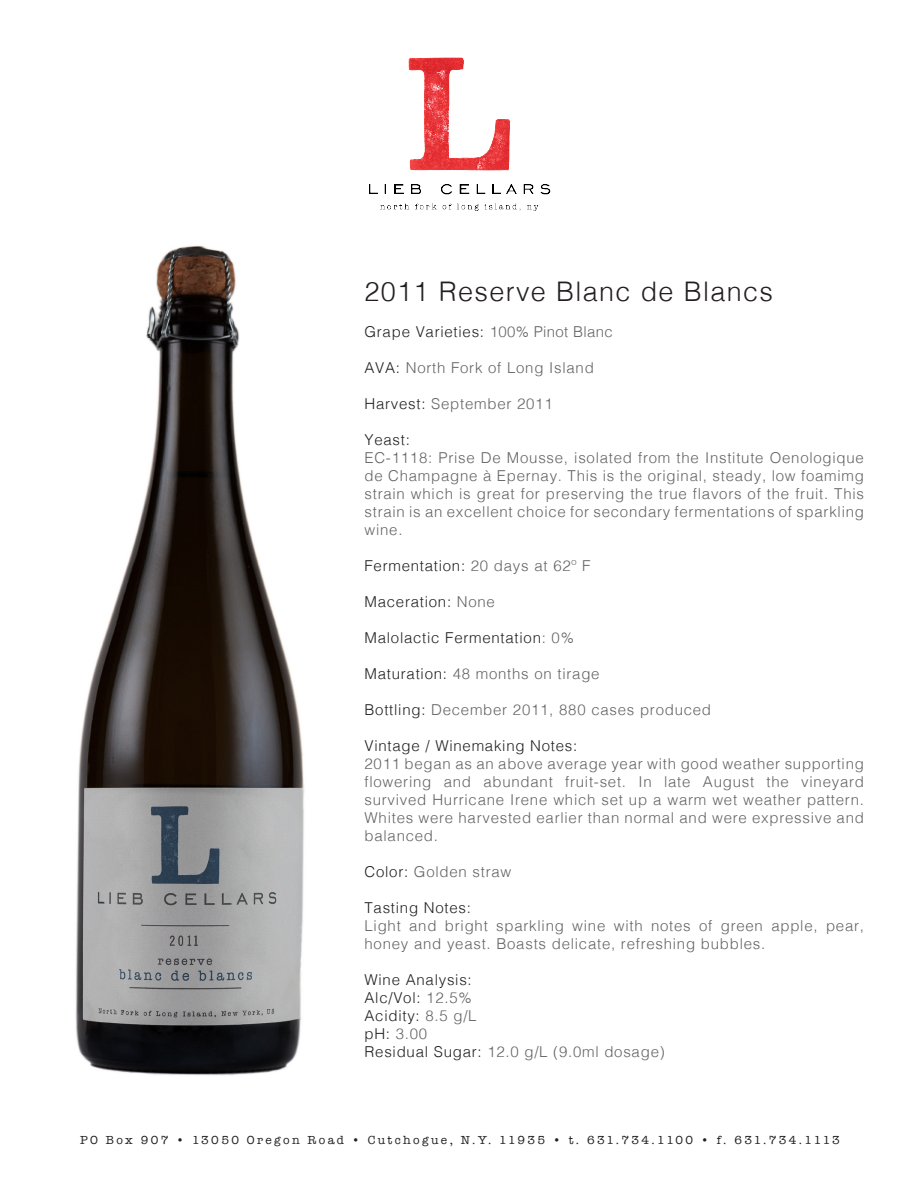
<style>
.page{position:relative;width:918px;height:1188px;background:#fff}
.page>*{position:absolute;margin:0;border:0;box-sizing:border-box;transform-origin:0 0}
.t1{font:300 27px "Helvetica";letter-spacing:.05em;color:#231f20}
.t2{font:300 15px/18px "Helvetica";letter-spacing:.05em;color:#636366;text-align:justify}
.t3{font:300 15px "Helvetica";letter-spacing:.05em;color:#231f20}
.t4{font:12px "American Typewriter";letter-spacing:.2em;color:#231f20}
.s1{color:#636366}
.s2{color:#231f20}
</style>
<div class="page">
<img style="left:75px;top:245px;width:230px;height:831px">
<img style="left:369px;top:57px;width:182px;height:154px">
<p class="t1" style="left:364px;top:268px;width:410px">2011 Reserve Blanc de Blancs</p>
<p class="t3" style="left:364px;top:319px;width:250px">Grape Varieties: <span class="s1">100% Pinot Blanc</span></p>
<p class="t2" style="left:364px;top:357px;width:231px"><span class="s2">AVA:</span> North Fork of Long Island</p>
<p class="t2" style="left:364px;top:393px;width:190px"><span class="s2">Harvest:</span> September 2011</p>
<p class="t3" style="left:364px;top:427px;width:47px">Yeast:</p>
<p class="t2" style="left:364px;top:447px;width:501px">EC-1118: Prise De Mousse, isolated from the Institute Oenologique de Champagne à Epernay. This is the original, steady, low foamimg strain which is great for preserving the true flavors of the fruit. This strain is an excellent choice for secondary fermentations of sparkling wine.</p>
<p class="t3" style="left:364px;top:553px;width:228px">Fermentation: <span class="s1">20 days at 62º F</span></p>
<p class="t3" style="left:364px;top:589px;width:132px">Maceration: <span class="s1">None</span></p>
<p class="t3" style="left:364px;top:625px;width:211px">Malolactic Fermentation<span class="s1">: 0%</span></p>
<p class="t2" style="left:364px;top:663px;width:237px"><span class="s2">Maturation:</span> 48 months on tirage</p>
<p class="t2" style="left:364px;top:699px;width:348px"><span class="s2">Bottling:</span> December 2011, 880 cases produced</p>
<p class="t3" style="left:364px;top:733px;width:214px">Vintage / Winemaking Notes:</p>
<p class="t2" style="left:364px;top:753px;width:501px">2011 began as an above average year with good weather supporting flowering and abundant fruit-set. In late August the vineyard survived Hurricane Irene which set up a warm wet weather pattern.<br>Whites were harvested earlier than normal and were expressive and balanced.</p>
<p class="t2" style="left:364px;top:861px;width:148px"><span class="s2">Color:</span> Golden straw</p>
<p class="t3" style="left:364px;top:895px;width:108px">Tasting Notes:</p>
<p class="t2" style="left:364px;top:915px;width:501px">Light and bright sparkling wine with notes of green apple, pear, honey and yeast. Boasts delicate, refreshing bubbles.</p>
<p class="t3" style="left:364px;top:967px;width:109px">Wine Analysis:</p>
<p class="t3" style="left:364px;top:985px;width:109px">Alc/Vol: <span class="s1">12.5%</span></p>
<p class="t3" style="left:364px;top:1003px;width:114px">Acidity: <span class="s1">8.5 g/L</span></p>
<p class="t2" style="left:364px;top:1023px;width:64px"><span class="s2">pH:</span> 3.00</p>
<p class="t2" style="left:364px;top:1041px;width:302px"><span class="s2">Residual Sugar:</span> 12.0 g/L (9.0ml dosage)</p>
<p class="t4" style="left:80px;top:1130px;width:761px">PO Box 907 • 13050 Oregon Road • Cutchogue, N.Y. 11935 • t. 631.734.1100 • f. 631.734.1113</p>
</div>
